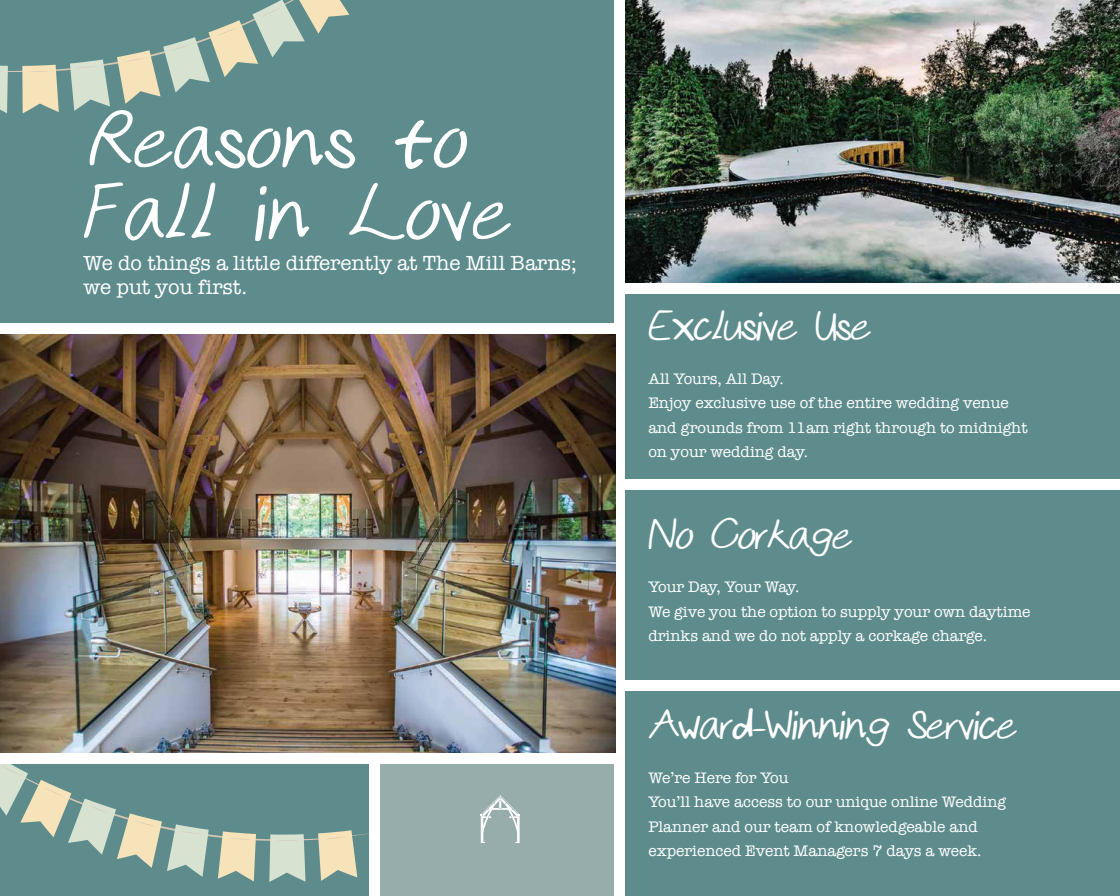
<style>
.page{position:relative;width:1120px;height:896px;background:#5e8c8c}
.page>*{position:absolute;margin:0;border:0;box-sizing:border-box;transform-origin:0 0}
.t1{font:700 90.56px/71.9px "kristenshand";color:#fff}
.t2{font:700 47.07px "kristenshand";letter-spacing:-.025em;color:#fff}
.t3{font:21px/24.5px "American Typewriter";color:#fff}
.t4{font:15.75px/24.5px "American Typewriter";color:#fff}
</style>
<div class="page">
<div style="left:378px;top:764px;width:241px;height:132px;background:#97adac"></div>
<svg style="left:0;top:764px;width:369px;height:118px"></svg>
<img style="left:625px;top:0;width:495px;height:283px">
<svg style="left:481px;top:795px;width:39px;height:48px"></svg>
<div style="left:618px;top:680px;width:502px;height:11px;background:#fff"></div>
<div style="left:617px;top:479px;width:503px;height:10px;background:#fff"></div>
<div style="left:614px;top:0;width:11px;height:896px;background:#fff"></div>
<div style="left:618px;top:283px;width:502px;height:10px;background:#fff"></div>
<svg style="left:0;top:0;width:349px;height:113px"></svg>
<div style="left:369px;top:756px;width:11px;height:140px;background:#fff"></div>
<img style="left:0;top:334px;width:616px;height:419px">
<div style="left:0;top:323px;width:620px;height:11px;background:#fff"></div>
<div style="left:0;top:753px;width:620px;height:11px;background:#fff"></div>
<h1 class="t1" style="left:83px;top:110px;width:430px">Reasons to<br>Fall in Love</h1>
<h3 class="t3" style="left:83px;top:250px;width:495px">We do things a little differently at The Mill Barns; we put you first.</h3>
<h2 class="t2" style="left:648px;top:309px;width:225px">Exclusive Use</h2>
<p class="t4" style="left:648px;top:366px;width:381px">All Yours, All Day.<br>Enjoy exclusive use of the entire wedding venue and grounds from 11am right through to midnight on your wedding day.</p>
<h2 class="t2" style="left:648px;top:517px;width:206px">No Corkage</h2>
<p class="t4" style="left:648px;top:574px;width:384px">Your Day, Your Way.<br>We give you the option to supply your own daytime drinks and we do not apply a corkage charge.</p>
<h2 class="t2" style="left:648px;top:708px;width:371px">Award-Winning Service</h2>
<p class="t4" style="left:648px;top:765px;width:359px">We’re Here for You<br>You’ll have access to our unique online Wedding Planner and our team of knowledgeable and experienced Event Managers 7 days a week.</p>
</div>
